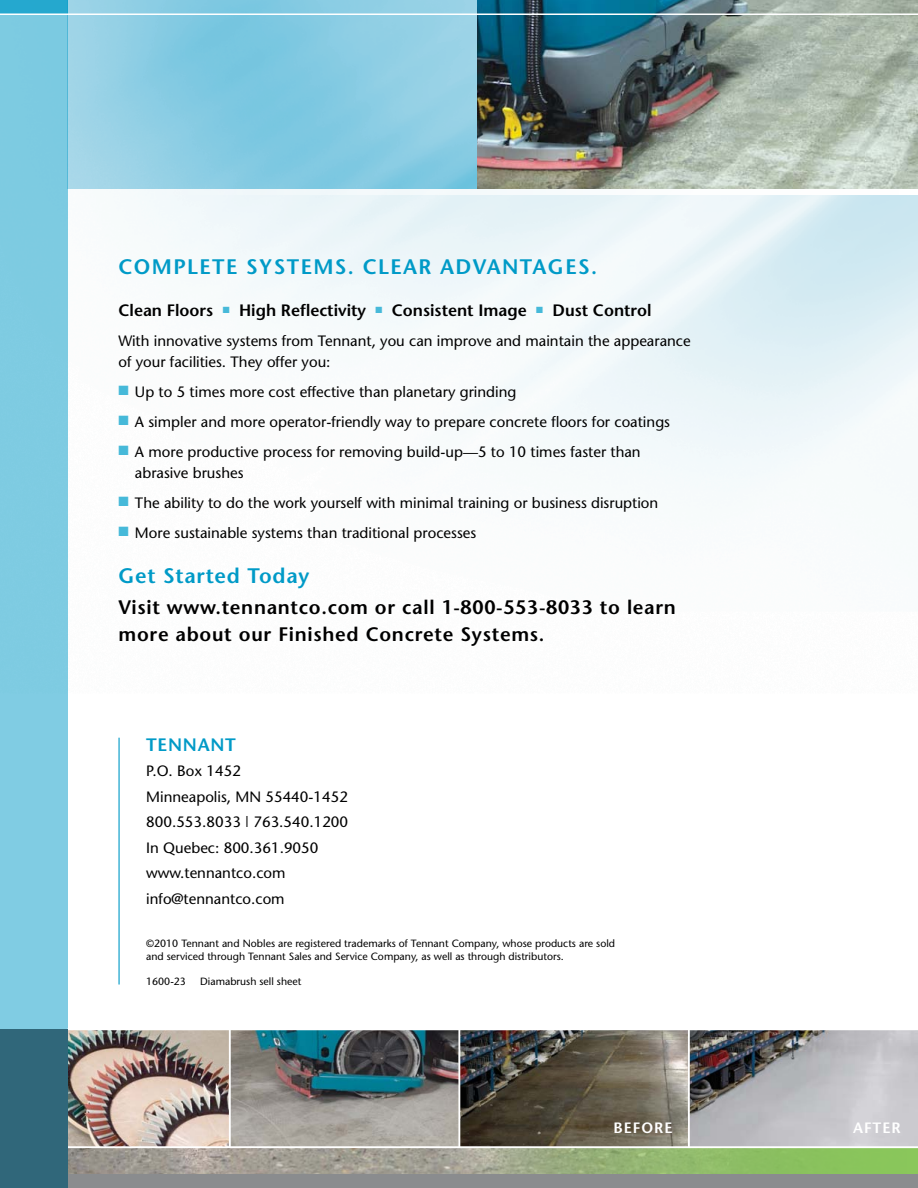
<style>
.page{position:relative;width:918px;height:1188px;background:#fff}
.page>*{position:absolute;margin:0;border:0;box-sizing:border-box;transform-origin:0 0}
.t1{font:600 21px "Stone Sans";letter-spacing:.065em;color:#009ac7}
.t2{font:600 21px "Stone Sans";letter-spacing:.035em;color:#009ac7}
.t3{font:600 19.5px/27px "Stone Sans";letter-spacing:.035em;color:#000}
.t4{font:600 18px "Stone Sans";letter-spacing:.04em;color:#009ac7}
.t5{font:600 16.5px "Stone Sans";color:#000}
.t6{font:15px/25.5px "Stone Sans";color:#000}
.t7{font:600 15px "Stone Sans";color:#fff}
.t8{font:10.5px/12.8px "Stone Sans";color:#000}
.s1{color:#46b9d9}
</style>
<div class="page">
<div style="left:71px;top:151px;width:847px;height:44px;background:#f6fbfc"></div>
<img style="left:68px;top:0;width:410px;height:189px">
<img style="left:478px;top:0;width:440px;height:189px">
<img style="left:68px;top:1030px;width:850px;height:116px">
<img style="left:68px;top:1148px;width:364px;height:26px">
<hr style="left:688px;top:1030px;width:2px;height:117px;background:#fff">
<hr style="left:458px;top:1024px;width:2px;height:123px;background:#fff">
<hr style="left:229px;top:1030px;width:2px;height:117px;background:#fff">
<hr style="left:118px;top:738px;width:2px;height:247px;background:#009ac7">
<svg style="left:432px;top:1148px;width:486px;height:26px;background:#95b773"></svg>
<div style="left:68px;top:1174px;width:850px;height:14px;background:#8a8c8e"></div>
<div style="left:0;top:0;width:68px;height:1188px;background:#7ecbe2"></div>
<hr style="left:0;top:14px;width:918px;height:1px;background:#fff">
<div style="left:0;top:1030px;width:68px;height:158px;background:#30677a"></div>
<h1 class="t1" style="left:118px;top:254px;width:480px">Complete systems. Clear advantages.</h1>
<p class="t5" style="left:118px;top:300px;width:535px">Clean Floors <sup>■</sup> H igh Reflectivity <sup>■</sup> Consistent I mage <sup>■</sup> Dust Control</p>
<p class="t6" style="left:118px;top:330px;width:574px;line-height:21px">With innovative systems from Tennant, you can improve and maintain the appearance of your facilities. They offer you:</p>
<p class="t6" style="left:118px;top:379px;width:399px"><span class="s1">■</span> Up to 5 times more cost effective than planetary grinding</p>
<p class="t6" style="left:118px;top:409px;width:553px"><span class="s1">■</span> A simpler and more operator-friendly way to prepare concrete floors for coatings</p>
<p class="t6" style="left:135px;top:441px;width:507px;line-height:21px;text-indent:-17px"><span class="s1">■</span> A more productive process for removing build-up—5 to 10 times faster than abrasive brushes</p>
<p class="t6" style="left:118px;top:490px;width:541px"><span class="s1">■</span> The ability to do the work yourself with minimal training or business disruption</p>
<p class="t6" style="left:118px;top:520px;width:359px"><span class="s1">■</span> More sustainable systems than traditional processes</p>
<h1 class="t2" style="left:118px;top:563px;width:192px">Get Started Today</h1>
<h2 class="t3" style="left:118px;top:593px;width:559px">Visit www.tennantco.com or call 1-800-553-8033 to learn more about our Finished Concrete Systems.</h2>
<p class="t4" style="left:146px;top:733px;width:91px">Tennant</p>
<p class="t6" style="left:146px;top:758px;width:203px">P.O. Box 1452<br>Minneapolis, MN 55440-1452<br>800.553.8033 | 763.540.1200<br>In Quebec: 800.361.9050 www.tennantco.com info@tennantco.com</p>
<p class="t8" style="left:146px;top:937px;width:470px">©2010 Tennant and Nobles are registered trademarks of Tennant Company, whose products are sold and serviced through Tennant Sales and Service Company, as well as through distributors.</p>
<p class="t8" style="left:146px;top:975px;width:41px">1600-23</p>
<p class="t8" style="left:200px;top:975px;width:103px">Diamabrush sell sheet</p>
<p class="t7" style="left:613px;top:1118px;width:39px">BEFORE</p>
<p class="t7" style="left:853px;top:1118px;width:30px">AFTER</p>
</div>
